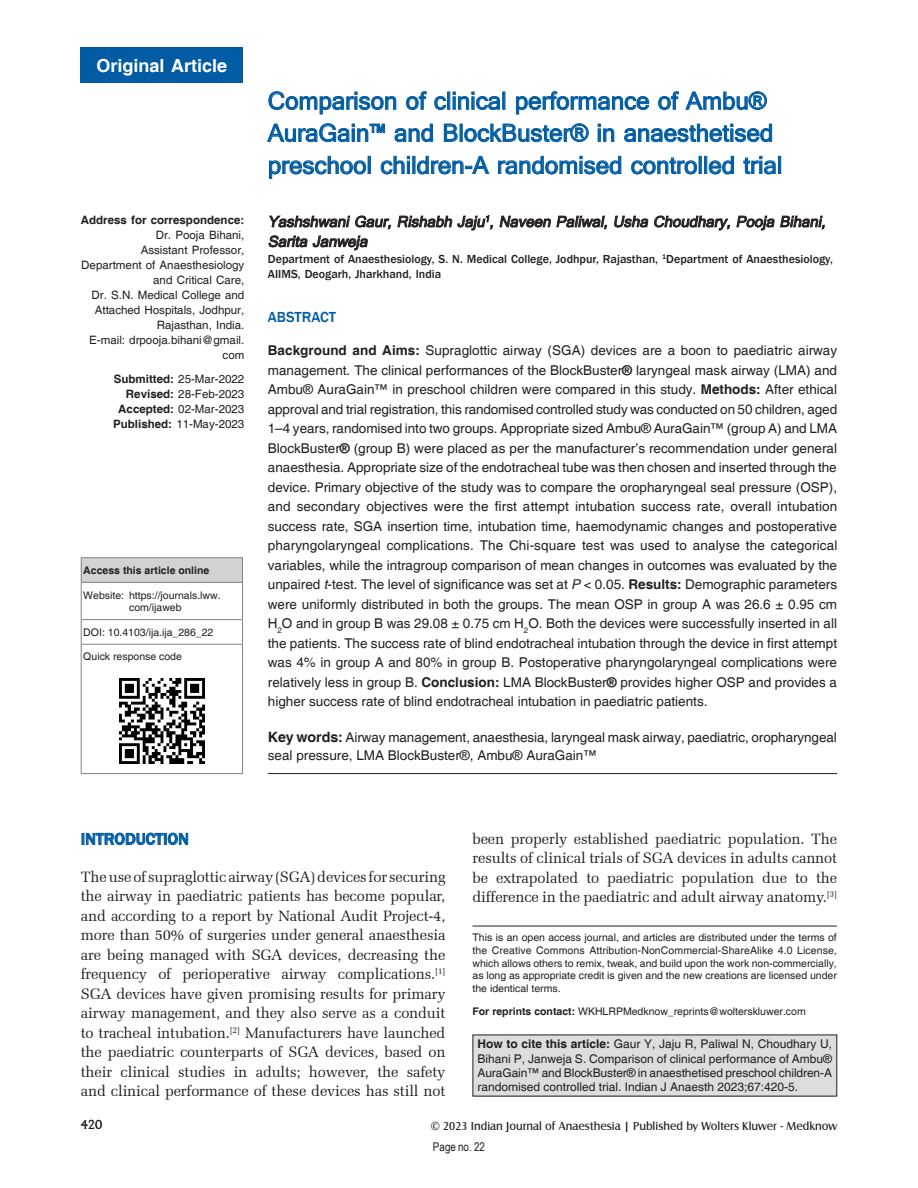
<style>
.page{position:relative;width:918px;height:1188px;background:#fff}
.page>*{position:absolute;margin:0;border:0;box-sizing:border-box;transform-origin:0 0}
.AT{font:24px/32.1px "Microsoft Sans Serif";color:#015ca3}
.AH{font:700 18px "Helvetica";color:#fff}
.t1{font:500 16.5px "Franklin Gothic";color:#015ca3}
.TX{font:15px/19.5px "Zapf Elliptical 711 BT";letter-spacing:-.01em;color:#231f20;text-align:justify}
.AU{font:italic 15px/19.8px "Microsoft Sans Serif";color:#231f20}
.ABSH{font:500 15px "Franklin Gothic";color:#015ca3}
.ABS{font:13.5px/19.5px "Helvetica";color:#231f20;text-align:justify}
.KWD{font:13.5px/18px "Helvetica";letter-spacing:-.005em;color:#231f20}
.HTC{font:12px/14.4px "Helvetica";color:#231f20;text-align:justify}
.AFF{font:500 12px/14.4px "Franklin Gothic";color:#231f20}
.t2{font:12px "Castle T";color:#231f20}
.TX-2{font:12px "Arial Narrow";color:#231f20}
.FOLIO_V{font:300 12px "Flareserif 821 BT";color:#231f20}
.ADD{font:11.55px/15px "Helvetica";color:#231f20;text-align:right}
.HIS{font:11.55px "Helvetica";color:#231f20}
.Reprint{font:10.5px/12.6px "Helvetica";color:#231f20;text-align:justify}
.WEB{font:10.5px/12.6px "Helvetica";color:#231f20}
.AAO{font:700 10.5px "Helvetica";color:#231f20}
.s1{font-weight:700}
.s2{font-style:italic}
.s3{font-weight:700;font-size:14.25px}
</style>
<div class="page">
<svg style="left:82px;top:833px;width:106px;height:12px"></svg>
<div style="left:81px;top:47px;width:162px;height:36px;background:#015ca3"></div>
<svg style="left:397px;top:215px;width:96px;height:16px"></svg>
<svg style="left:499px;top:215px;width:108px;height:15px"></svg>
<svg style="left:614px;top:215px;width:34px;height:13px"></svg>
<svg style="left:654px;top:215px;width:76px;height:16px"></svg>
<svg style="left:736px;top:215px;width:38px;height:16px"></svg>
<svg style="left:780px;top:215px;width:45px;height:15px"></svg>
<svg style="left:269px;top:215px;width:122px;height:36px"></svg>
<svg style="left:267px;top:91px;width:505px;height:51px"></svg>
<svg style="left:269px;top:156px;width:98px;height:23px"></svg>
<div style="left:368px;top:156px;width:3px;height:18px;border:1px solid #015ca3"></div>
<svg style="left:380px;top:156px;width:30px;height:19px"></svg>
<svg style="left:417px;top:155px;width:73px;height:20px"></svg>
<svg style="left:498px;top:156px;width:124px;height:19px"></svg>
<svg style="left:631px;top:157px;width:66px;height:18px"></svg>
<div style="left:699px;top:156px;width:3px;height:18px;border:1px solid #015ca3"></div>
<div style="left:704px;top:156px;width:3px;height:18px;border:1px solid #015ca3"></div>
<svg style="left:709px;top:156px;width:25px;height:19px"></svg>
<svg style="left:743px;top:156px;width:33px;height:19px"></svg>
<div style="left:778px;top:156px;width:3px;height:18px;border:1px solid #015ca3"></div>
<hr style="left:268px;top:773px;width:569px;height:1px;background:#231f20">
<div style="left:81px;top:558px;width:162px;height:24px;background:#d1d2d4"></div>
<svg style="left:242px;top:558px;width:1px;height:24px"></svg>
<svg style="left:242px;top:620px;width:1px;height:40px"></svg>
<hr style="left:242px;top:660px;width:1px;height:113px;background:#808285">
<hr style="left:82px;top:619px;width:45px;height:1px;background:#808285">
<hr style="left:127px;top:619px;width:115px;height:1px;background:#808285">
<hr style="left:82px;top:644px;width:45px;height:1px;background:#808285">
<hr style="left:127px;top:644px;width:115px;height:1px;background:#808285">
<hr style="left:81px;top:557px;width:46px;height:1px;background:#808285">
<svg style="left:81px;top:558px;width:1px;height:24px"></svg>
<hr style="left:127px;top:557px;width:116px;height:1px;background:#808285">
<hr style="left:82px;top:582px;width:45px;height:1px;background:#808285">
<hr style="left:127px;top:582px;width:115px;height:1px;background:#808285">
<hr style="left:81px;top:582px;width:1px;height:38px;background:#808285">
<hr style="left:242px;top:582px;width:1px;height:38px;background:#808285">
<svg style="left:81px;top:620px;width:1px;height:40px"></svg>
<hr style="left:81px;top:660px;width:1px;height:113px;background:#808285">
<hr style="left:81px;top:773px;width:46px;height:1px;background:#808285">
<hr style="left:127px;top:773px;width:116px;height:1px;background:#808285">
<img style="left:119px;top:679px;width:85px;height:85px">
<div style="left:473px;top:1035px;width:364px;height:61px;background:#dcdddf"></div>
<hr style="left:472px;top:926px;width:365px;height:1px;background:#231f20">
<p class="AH" style="left:97px;top:55px;width:132px">Original Article</p>
<p class="ADD" style="left:81px;top:213px;width:165px"><span class="s1">Address for correspondence:<br></span>Dr. Pooja Bihani,<br>Assistant Professor,<br>Department of Anaesthesiology and Critical Care,<br>Dr. S.N. Medical College and<br>Attached Hospitals, Jodhpur,<br>Rajasthan, India.<br>E‑mail: drpooja.bihani@gmail. com</p>
<p class="HIS" style="left:114px;top:372px;width:132px"><span class="s1">Submitted:</span> 25‑Mar‑2022</p>
<p class="HIS" style="left:126px;top:387px;width:120px"><span class="s1">Revised:</span> 28‑Feb‑2023</p>
<p class="HIS" style="left:118px;top:402px;width:128px"><span class="s1">Accepted:</span> 02‑Mar‑2023</p>
<p class="HIS" style="left:113px;top:417px;width:133px"><span class="s1">Published:</span> 11-May-2023</p>
<p class="AAO" style="left:83px;top:564px;width:128px">Access this article online</p>
<p class="WEB" style="left:83px;top:589px;width:42px">Website:</p>
<p class="WEB" style="left:129px;top:589px;width:93px">https://journals.lww. com/ijaweb</p>
<p class="WEB" style="left:83px;top:626px;width:132px">DOI: 10.4103/ija.ija_286_22</p>
<p class="WEB" style="left:83px;top:651px;width:100px">Quick response code</p>
<p class="AT" style="left:268px;top:84px;width:516px">Comparison of clinical performance of Ambu®<br>AuraGain™ and BlockBuster® in anaesthetised preschool children‑A randomised controlled trial</p>
<p class="AU" style="left:268px;top:211px;width:562px">Yashshwani Gaur, Rishabh Jaju<sup>1</sup>, Naveen Paliwal, Usha Choudhary, Pooja Bihani,<br>Sarita Janweja</p>
<p class="AFF" style="left:268px;top:252px;width:567px">Department of Anaesthesiology, S. N. Medical College, Jodhpur, Rajasthan, <sup>1</sup>Department of Anaesthesiology,<br>AIIMS, Deogarh, Jharkhand, India</p>
<p class="ABSH" style="left:268px;top:308px;width:70px">ABSTRACT</p>
<p class="ABS" style="left:268px;top:341px;width:571px"><span class="s1">Background and Aims:</span> Supraglottic airway (SGA) devices are a boon to paediatric airway management. The clinical performances of the BlockBuster<span class="s1">®</span> laryngeal mask airway (LMA) and Ambu® AuraGain™ in preschool children were compared in this study. <span class="s1">Methods:</span> After ethical approval and trial registration, this randomised controlled study was conducted on 50 children, aged 1–4 years, randomised into two groups. Appropriate sized Ambu® AuraGain™ (group A) and LMA BlockBuster<span class="s1">®</span> (group B) were placed as per the manufacturer’s recommendation under general anaesthesia. Appropriate size of the endotracheal tube was then chosen and inserted through the device. Primary objective of the study was to compare the oropharyngeal seal pressure (OSP), and secondary objectives were the first attempt intubation success rate, overall intubation success rate, SGA insertion time, intubation time, haemodynamic changes and postoperative pharyngolaryngeal complications. The Chi‑square test was used to analyse the categorical variables, while the intragroup comparison of mean changes in outcomes was evaluated by the unpaired <span class="s2">t</span>‑test. The level of significance was set at <span class="s2">P</span> &lt; 0.05. <span class="s1">Results:</span> Demographic parameters were uniformly distributed in both the groups. The mean OSP in group A was 26.6 ± 0.95 cm H<sub>2</sub>O and in group B was 29.08 ± 0.75 cm H<sub>2</sub>O. Both the devices were successfully inserted in all the patients. The success rate of blind endotracheal intubation through the device in first attempt was 4% in group A and 80% in group B. Postoperative pharyngolaryngeal complications were relatively less in group B. <span class="s1">Conclusion:</span> LMA BlockBuster<span class="s1">®</span> provides higher OSP and provides a higher success rate of blind endotracheal intubation in paediatric patients.</p>
<p class="KWD" style="left:268px;top:729px;width:571px"><span class="s3">Key words:</span> Airway management, anaesthesia, laryngeal mask airway, paediatric, oropharyngeal seal pressure, LMA BlockBuster®, Ambu® AuraGain™</p>
<h1 class="t1" style="left:81px;top:829px;width:110px">INTRODUCTION</h1>
<p class="TX" style="left:81px;top:867px;width:366px">The use of supraglottic airway (SGA) devices for securing the airway in paediatric patients has become popular, and according to a report by National Audit Project‑4, more than 50% of surgeries under general anaesthesia are being managed with SGA devices, decreasing the frequency of perioperative airway complications.<sup>[1] </sup>SGA devices have given promising results for primary airway management, and they also serve as a conduit to tracheal intubation.<sup>[2]</sup> Manufacturers have launched the paediatric counterparts of SGA devices, based on their clinical studies in adults; however, the safety and clinical performance of these devices has still not</p>
<p class="TX" style="left:472px;top:829px;width:366px">been properly established paediatric population. The results of clinical trials of SGA devices in adults cannot be extrapolated to paediatric population due to the difference in the paediatric and adult airway anatomy.<sup>[3]</sup></p>
<p class="Reprint" style="left:472px;top:932px;width:366px">This is an open access journal, and articles are distributed under the terms of the Creative Commons Attribution‑NonCommercial‑ShareAlike 4.0 License, which allows others to remix, tweak, and build upon the work non‑commercially, as long as appropriate credit is given and the new creations are licensed under the identical terms.</p>
<p class="Reprint" style="left:472px;top:1005px;width:335px"><span class="s1">For reprints contact:</span> WKHLRPMedknow_reprints@wolterskluwer.com</p>
<p class="HTC" style="left:477px;top:1037px;width:356px"><span class="s1">How to cite this article:</span> Gaur Y, Jaju R, Paliwal N, Choudhary U, Bihani P, Janweja S. Comparison of clinical performance of Ambu® AuraGain™ and BlockBuster® in anaesthetised preschool children‑A randomised controlled trial. Indian J Anaesth 2023;67:420-5.</p>
<p class="FOLIO_V" style="left:81px;top:1117px;width:23px">420</p>
<p class="t2" style="left:431px;top:1119px;width:408px">© 2023 Indian Journal of Anaesthesia | Published by Wolters Kluwer - Medknow</p>
<p class="TX-2" style="left:433px;top:1138px;width:54px">Page no. 22</p>
</div>
